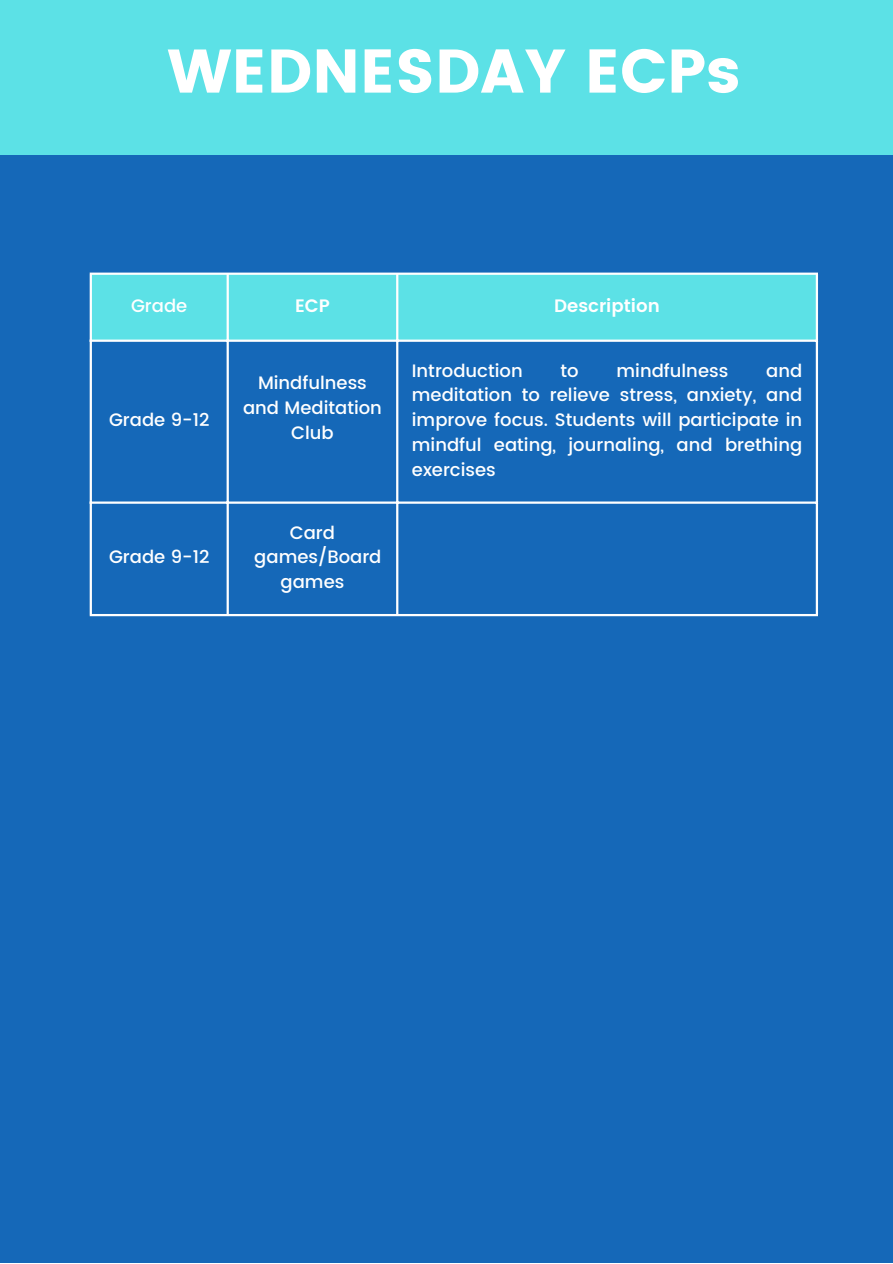
<style>
.page{position:relative;width:893px;height:1264px;background:#fff}
.page>*{position:absolute;margin:0;border:0;box-sizing:border-box;transform-origin:0 0}
.t1{font:61.5px "Poppins";color:#fff}
.t2{font:500 18px/24.8px "Poppins";color:#fff;text-align:center}
.t3{font:600 18px "Poppins";color:#fff}
</style>
<div class="page">
<div style="left:0;top:0;width:892px;height:1262px;background:#1568b8"></div>
<div style="left:0;top:0;width:892px;height:154px;background:#5ce1e6"></div>
<div style="left:92px;top:275px;width:723px;height:64px;background:#5ce1e6"></div>
<hr style="left:90px;top:275px;width:2px;height:339px;background:#fff">
<hr style="left:226px;top:275px;width:3px;height:339px;background:#fff">
<hr style="left:396px;top:275px;width:2px;height:339px;background:#fff">
<hr style="left:815px;top:275px;width:3px;height:339px;background:#fff">
<hr style="left:90px;top:272px;width:728px;height:3px;background:#fff">
<hr style="left:90px;top:339px;width:728px;height:3px;background:#fff">
<hr style="left:90px;top:501px;width:728px;height:3px;background:#fff">
<hr style="left:90px;top:614px;width:728px;height:2px;background:#fff">
<p class="t1" style="left:167px;top:35px;width:574px">WEDNESDAY ECPs</p>
<p class="t2" style="left:131px;top:293px;width:58px">Grade</p>
<p class="t3" style="left:295px;top:295px;width:36px">ECP</p>
<p class="t3" style="left:554px;top:295px;width:107px">Description</p>
<p class="t2" style="left:109px;top:407px;width:102px">Grade 9-12</p>
<p class="t2" style="left:109px;top:545px;width:102px">Grade 9-12</p>
<p class="t2" style="left:243px;top:370px;width:140px">Mindfulness and Meditation<br>Club</p>
<p class="t2" style="left:290px;top:520px;width:47px">Card</p>
<p class="t2" style="left:280px;top:545px;width:102px;text-align:left;text-indent:-26px">games/Board games</p>
<p class="t2" style="left:412px;top:358px;width:112px">Introduction</p>
<p class="t2" style="left:560px;top:358px;width:20px">to</p>
<p class="t2" style="left:616px;top:358px;width:113px">mindfulness</p>
<p class="t2" style="left:412px;top:358px;width:392px;text-align:justify;text-indent:354px">and meditation to relieve stress, anxiety, and improve focus. Students will participate in mindful eating, journaling, and brething exercises</p>
</div>
